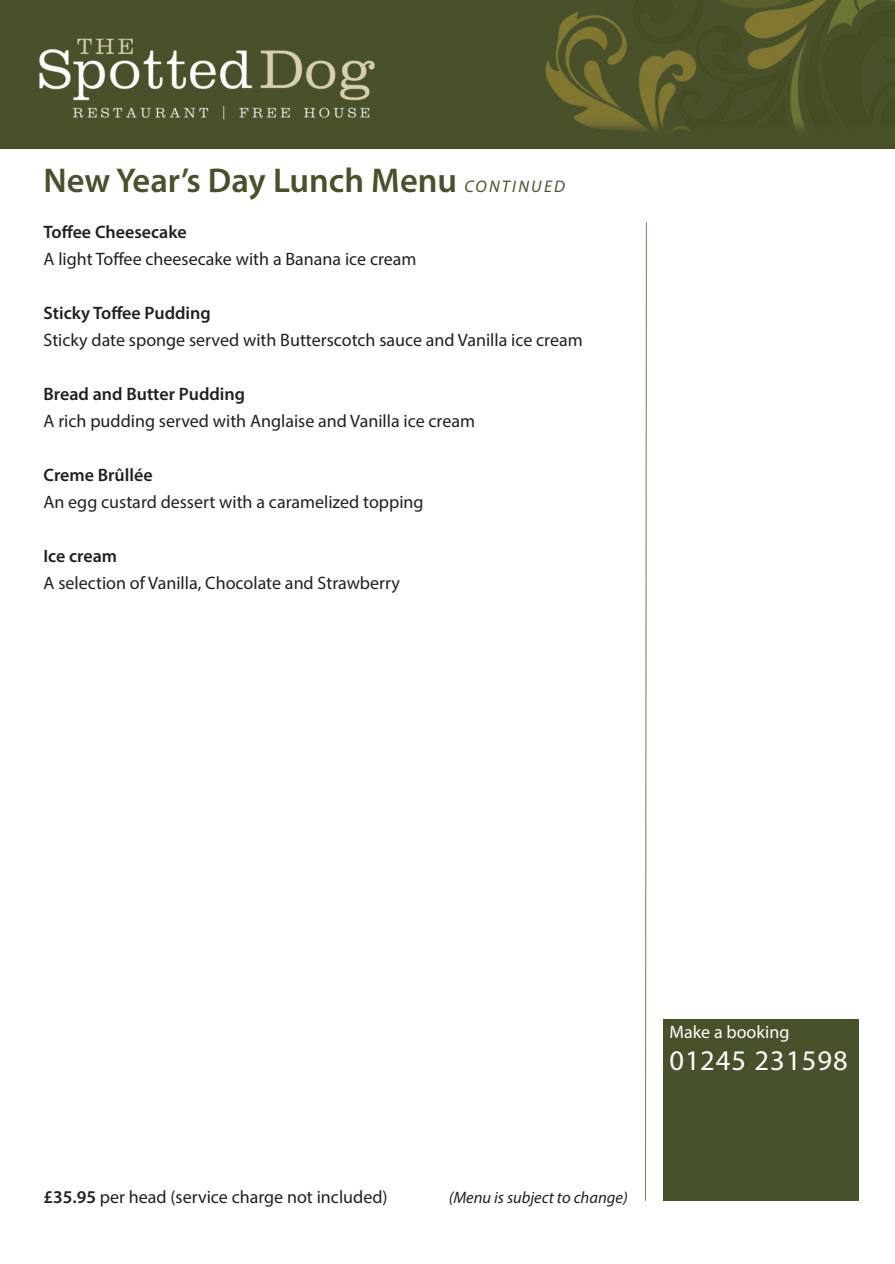
<style>
.page{position:relative;width:895px;height:1264px;background:#fff}
.page>*{position:absolute;margin:0;border:0;box-sizing:border-box;transform-origin:0 0}
.t1{font:600 34.5px "Myriad Pro";color:#48522a}
.t2{font:28.5px "Myriad Pro";letter-spacing:.04em;color:#fff}
.t3{font:18px "Myriad Pro";color:#231f20}
.t4{font:600 18px "Myriad Pro";color:#231f20}
.t5{font:18px "Myriad Pro";color:#fff}
.t6{font:italic 16.5px "Myriad Pro";color:#231f20}
.s1{font-weight:400;font-style:italic;font-size:16.8px}
.s2{font-weight:600}
</style>
<div class="page">
<img style="left:0;top:0;width:895px;height:149px">
<div style="left:663px;top:1018px;width:196px;height:182px;background:#48522a"></div>
<svg style="left:645px;top:222px;width:2px;height:979px;background:#b9bda3"></svg>
<h1 class="t1" style="left:44px;top:168px;width:523px">New Year’s Day Lunch Menu <span class="s1">CONT INUED</span></h1>
<p class="t4" style="left:44px;top:225px;width:145px">Toffee Cheesecake</p>
<p class="t3" style="left:44px;top:252px;width:374px">A light toffee cheesecake with a Banana ice cream</p>
<p class="t4" style="left:44px;top:306px;width:169px">Sticky Toffee Pudding</p>
<p class="t3" style="left:44px;top:333px;width:541px">Sticky date sponge served with Butterscotch sauce and vanilla ice cream</p>
<p class="t4" style="left:44px;top:387px;width:203px">Bread and Butter Pudding</p>
<p class="t3" style="left:44px;top:414px;width:433px">A rich pudding served with Anglaise and vanilla ice cream</p>
<p class="t4" style="left:44px;top:468px;width:111px">Creme Brûllée</p>
<p class="t3" style="left:44px;top:495px;width:382px">An egg custard dessert with a caramelized topping</p>
<p class="t4" style="left:44px;top:549px;width:75px">Ice cream</p>
<p class="t3" style="left:44px;top:576px;width:358px">A selection of vanilla, chocolate and Strawberry</p>
<p class="t5" style="left:669px;top:1025px;width:122px">Make a booking</p>
<h2 class="t2" style="left:669px;top:1049px;width:180px">01245 231598</h2>
<p class="t3" style="left:44px;top:1190px;width:346px"><span class="s2">£35.95</span> per head (service charge not included)</p>
<p class="t6" style="left:449px;top:1191px;width:180px">(Menu is subject to change)</p>
</div>
